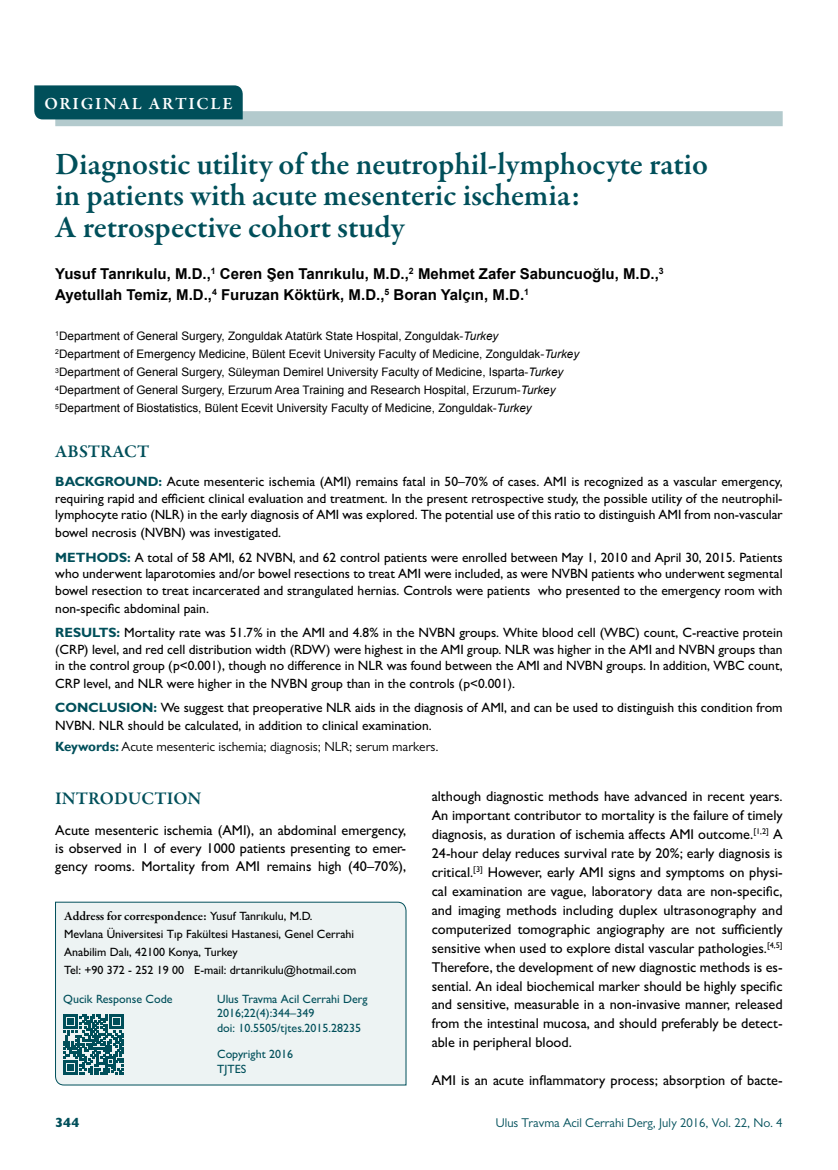
<style>
.page{position:relative;width:838px;height:1170px;background:#fff}
.page>*{position:absolute;margin:0;border:0;box-sizing:border-box;transform-origin:0 0}
.t1{font:600 31.5px/31.5px "Garamond Premr Pro";color:#004f5a}
.t2{font:600 18px "Garamond Premr Pro";letter-spacing:.005em;color:#004f5a}
.t3{font:600 17.25px "Garamond Premr Pro";letter-spacing:.1em;color:#fff}
.t4{font:700 15px/21px "Arial";color:#000}
.t5{font:500 14.25px/18.9px "Gill Sans MT Pro";color:#000;text-align:justify}
.t6{font:500 13.5px/16.5px "Gill Sans MT Pro";color:#000}
.t7{font:800 13.5px "Gill Sans MT Pro";color:#004f5a}
.t8{font:13.35px "Gill Sans MT Pro";color:#000}
.t9{font:12.75px "Gill Sans MT Pro";color:#004f5a}
.t10{font:600 12.75px "Garamond Premr Pro";letter-spacing:-.005em;color:#000}
.t11{font:500 12px/18px "Gill Sans MT Pro";color:#000}
.t12{font:500 12px/14.4px "Gill Sans MT Pro";color:#004f5a}
.t13{font:11.7px/18px "Arial";color:#000}
.s1{font-style:italic}
.s2{font-weight:700;color:#004f5a}
.s3{font-family:"Gill Sans";font-weight:700;color:#004f5a}
.s4{font-family:"Gill Sans MT Pro";font-weight:500;font-size:12px}
</style>
<div class="page">
<div style="left:55px;top:111px;width:727px;height:15px;background:#b3cacd"></div>
<div style="left:34px;top:85px;width:209px;height:34px;background:#004f5a"></div>
<div style="left:55px;top:901px;width:351px;height:184px;background:#edf3f3"></div>
<svg style="left:63px;top:1014px;width:61px;height:60px;background:#488088"></svg>
<p class="t3" style="left:44px;top:93px;width:190px">ORIGINAL ARTICLE</p>
<h1 class="t1" style="left:55px;top:149px;width:654px">Diagnostic utility of the neutrophil-lymphocyte ratio in patients with acute mesenteric ischemia:<br>A retrospective cohort study</h1>
<p class="t4" style="left:55px;top:263px;width:610px">Yusuf Tanrıkulu, M.D.,<sup>1</sup> Ceren Şen Tanrıkulu, M.D.,<sup>2</sup> Mehmet Zafer Sabuncuoğlu, M.D.,<sup>3<br></sup>Ayetullah Temiz, M.D.,<sup>4</sup> Furuzan Köktürk, M.D.,<sup>5</sup> Boran Yalçın, M.D.<sup>1</sup></p>
<p class="t13" style="left:55px;top:327px;width:525px"><sup>1</sup>Department of General Surgery, Zonguldak Atatürk State Hospital, Zonguldak-<span class="s1">Turkey<br></span><sup>2</sup>Department of Emergency Medicine, Bülent Ecevit University Faculty of Medicine, Zonguldak-<span class="s1">Turkey </span><sup>3</sup>Department of General Surgery, Süleyman Demirel University Faculty of Medicine, Isparta-<span class="s1">Turkey </span><sup>4</sup>Department of General Surgery, Erzurum Area Training and Research Hospital, Erzurum-<span class="s1">Turkey </span><sup>5</sup>Department of Biostatistics, Bülent Ecevit University Faculty of Medicine, Zonguldak-<span class="s1">Turkey</span></p>
<h2 class="t2" style="left:55px;top:440px;width:95px">ABSTRACT</h2>
<p class="t6" style="left:55px;top:473px;width:729px;text-align:justify"><span class="s2">BACKGROUND:</span> Acute mesenteric ischemia (AMI) remains fatal in 50–70% of cases. AMI is recognized as a vascular emergency, requiring rapid and efficient clinical evaluation and treatment. In the present retrospective study, the possible utility of the neutrophil&shy;lymphocyte ratio (NLR) in the early diagnosis of AMI was explored. The potential use of this ratio to distinguish AMI from non-vascular</p>
<p class="t6" style="left:55px;top:520px;width:729px;line-height:24.5px">bowel necrosis (NVBN) was investigated.<br><span class="s2">METHODS:</span> A total of 58 AMI, 62 NVBN, and 62 control patients were enrolled between May 1, 2010 and April 30, 2015. Patients</p>
<p class="t6" style="left:55px;top:565px;width:729px">who underwent laparotomies and/or bowel resections to treat AMI were included, as were NVBN patients who underwent segmental bowel resection to treat incarcerated and strangulated hernias. Controls were patients who presented to the emergency room with</p>
<p class="t6" style="left:55px;top:595px;width:729px;line-height:24.5px">non-specific abdominal pain.<br><span class="s2">RESULTS:</span> Mortality rate was 51.7% in the AMI and 4.8% in the NVBN groups. White blood cell (WBC) count, C-reactive protein</p>
<p class="t6" style="left:55px;top:640px;width:729px">(CRP) level, and red cell distribution width (RDW) were highest in the AMI group. NLR was higher in the AMI and NVBN groups than in the control group (p&lt;0.001), though no difference in NLR was found between the AMI and NVBN groups. In addition, WBC count,</p>
<p class="t6" style="left:55px;top:671px;width:729px;line-height:24.5px">CRP level, and NLR were higher in the NVBN group than in the controls (p&lt;0.001).<br><span class="s2">CONCLUSION:</span> We suggest that preoperative NLR aids in the diagnosis of AMI, and can be used to distinguish this condition from</p>
<p class="t6" style="left:55px;top:717px;width:378px">NVBN. NLR should be calculated, in addition to clinical examination.</p>
<p class="t8" style="left:55px;top:739px;width:385px"><span class="s3">Keywords:</span> Acute mesenteric ischemia; diagnosis; NLR; serum markers.</p>
<p class="t5" style="left:432px;top:786px;width:352px">although diagnostic methods have advanced in recent years.<br>An important contributor to mortality is the failure of timely diagnosis, as duration of ischemia affects AMI outcome.<sup>[1,2]</sup> A 24-hour delay reduces survival rate by 20%; early diagnosis is critical.<sup>[3]</sup> However, early AMI signs and symptoms on physi&shy;cal examination are vague, laboratory data are non-specific, and imaging methods including duplex ultrasonography and computerized tomographic angiography are not sufficiently sensitive when used to explore distal vascular pathologies.<sup>[4,5] </sup>Therefore, the development of new diagnostic methods is es&shy;sential. An ideal biochemical marker should be highly specific and sensitive, measurable in a non-invasive manner, released from the intestinal mucosa, and should preferably be detect&shy;able in peripheral blood.</p>
<p class="t5" style="left:432px;top:1070px;width:352px">AMI is an acute inflammatory process; absorption of bacte-</p>
<h2 class="t2" style="left:55px;top:787px;width:148px">INTRODUCTION</h2>
<p class="t5" style="left:55px;top:821px;width:352px;line-height:18px">Acute mesenteric ischemia (AMI), an abdominal emergency, is observed in 1 of every 1000 patients presenting to emer&shy;gency rooms. Mortality from AMI remains high (40–70%),</p>
<p class="t10" style="left:64px;top:908px;width:250px">Address for correspondence: <span class="s4">Yusuf Tanrıkulu, M.D.</span></p>
<p class="t11" style="left:64px;top:924px;width:293px">Mevlana Üniversitesi Tıp Fakültesi Hastanesi, Genel Cerrahi<br>Anabilim Dalı, 42100 Konya, Turkey<br>Tel: +90 372 - 252 19 00 E-mail: drtanrikulu@hotmail.com</p>
<p class="t12" style="left:63px;top:991px;width:111px">Qucik Response Code</p>
<p class="t12" style="left:217px;top:991px;width:152px">Ulus Travma Acil Cerrahi Derg<br>2016;22(4):344–349<br>doi: 10.5505/tjtes.2015.28235</p>
<p class="t12" style="left:217px;top:1046px;width:78px">Copyright 2016<br>TJTES</p>
<p class="t7" style="left:55px;top:1114px;width:26px">344</p>
<p class="t9" style="left:496px;top:1115px;width:288px">Ulus Travma Acil Cerrahi Derg, July 2016, Vol. 22, No. 4</p>
</div>
